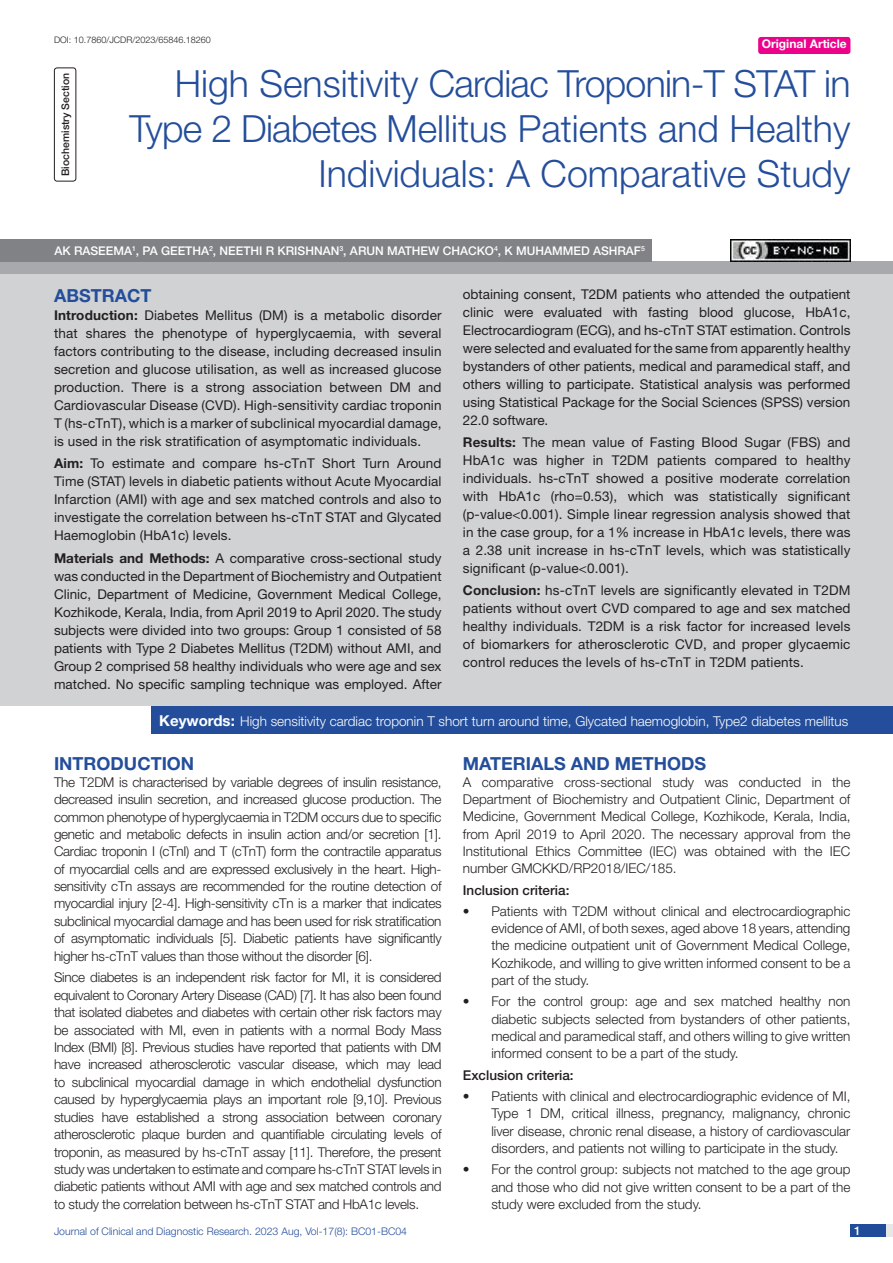
<style>
.page{position:relative;width:893px;height:1263px;background:#fff}
.page>*{position:absolute;margin:0;border:0;box-sizing:border-box;transform-origin:0 0}
.t1{font:300 37.5px/45px "Helvetica Neue";color:#244e9b;text-align:right}
.Heading{font:700 18px "Helvetica Neue";color:#244e9b}
.Abstract_head{font:700 18px "Helvetica Neue";color:#244e9b}
.Abstract_Text{font:13.5px/18px "Helvetica Neue";letter-spacing:.01em;color:#231f20;text-align:justify}
.Body_text{font:300 13.5px/17.4px "Helvetica Neue";letter-spacing:-.02em;color:#231f20;text-align:justify}
.NO_TAB{font:300 13.5px/17.2px "Helvetica Neue";color:#231f20;text-align:justify}
.Key_words{font:300 13.5px "Helvetica Neue";color:#fff}
.Body_text-2{font:500 13.5px "Helvetica Neue";color:#231f20}
.Author{font:500 12px "Helvetica Neue";color:#fff}
.t2{font:700 12px "Helvetica Neue";color:#fff}
.t3{font:300 10.5px "Helvetica Neue";color:#244e9b}
.section{font:500 10.5px "Helvetica Neue";color:#231f20}
.DOI{font:300 9px "Helvetica Neue";color:#231f20}
.s1{font-weight:700}
.s2{font-weight:700;font-size:15px}
</style>
<div class="page">
<div style="left:850px;top:1224px;width:43px;height:13px;background:#e6e7e9"></div>
<div style="left:850px;top:1224px;width:35px;height:13px;background:#214c99"></div>
<div style="left:758px;top:37px;width:92px;height:17px;background:#ed028c;border-radius:3px"></div>
<div style="left:54px;top:67px;width:22px;height:114px;border:1px solid #231f20;border-radius:3px"></div>
<div style="left:151px;top:706px;width:742px;height:28px;background:#244e9b"></div>
<div style="left:0;top:262px;width:893px;height:12px;background:#a8a9ad"></div>
<div style="left:0;top:239px;width:652px;height:23px;background:#808285"></div>
<div style="left:0;top:274px;width:893px;height:432px;background:#d1d2d4"></div>
<img style="left:730px;top:239px;width:120px;height:23px">
<p class="DOI" style="left:54px;top:35px;width:158px">DOI: 10.7860/JCDR/2023/65846.18260</p>
<p class="t2" style="left:762px;top:37px;width:87px">Original Article</p>
<p class="section" style="left:59px;top:176px;width:104px;rotate:-90deg">BIOCHEMISTRY SECTION</p>
<p class="t1" style="left:130px;top:60px;width:722px">High Sensitivity Cardiac Troponin-T STAT in<br>Type 2 Diabetes Mellitus Patients and Healthy<br>Individuals: A Comparative Study</p>
<p class="Author" style="left:54px;top:244px;width:37px">AK RASEE</p>
<p class="Author" style="left:113px;top:244px;width:123px">MA<sup>1</sup>, PA GEETHA<sup>2</sup>, NEETHI</p>
<p class="Author" style="left:266px;top:244px;width:29px">R KRISHNAN</p>
<p class="Author" style="left:339px;top:244px;width:57px"><sup>3</sup>, ARUN MATHE</p>
<p class="Author" style="left:428px;top:244px;width:33px">W CHACK</p>
<p class="Author" style="left:485px;top:244px;width:126px">O<sup>4</sup>, K MUHAMMED ASHRA</p>
<p class="Author" style="left:634px;top:244px;width:13px">F<sup>5</sup></p>
<p class="Abstract_head" style="left:54px;top:284px;width:99px">ABSTRACT</p>
<p class="Abstract_Text" style="left:54px;top:306px;width:389px"><span class="s1">Introduction:</span> Diabetes Mellitus (DM) is a metabolic disorder that shares the phenotype of hyperglycaemia, with several factors contributing to the disease, including decreased insulin secretion and glucose utilisation, as well as increased glucose production. There is a strong association between DM and Cardiovascular Disease (CVD). High-sensitivity cardiac troponin T (hs-cTnT), which is a marker of subclinical myocardial damage, is used in the risk stratification of asymptomatic individuals.</p>
<p class="Abstract_Text" style="left:54px;top:454px;width:389px"><span class="s1">Aim:</span> To estimate and compare hs-cTnT Short Turn Around Time (STAT) levels in diabetic patients without Acute Myocardial Infarction (AMI) with age and sex matched controls and also to investigate the correlation between hs-cTnT STAT and Glycated Haemoglobin (HbA1c) levels.</p>
<p class="Abstract_Text" style="left:54px;top:548px;width:389px"><span class="s1">Materials and Methods:</span> A comparative cross-sectional study was conducted in the Department of Biochemistry and Outpatient Clinic, Department of Medicine, Government Medical College, Kozhikode, Kerala, India, from April 2019 to April 2020. The study subjects were divided into two groups: Group 1 consisted of 58 patients with Type 2 Diabetes Mellitus (T2DM) without AMI, and Group 2 comprised 58 healthy individuals who were age and sex matched. No specific sampling technique was employed. After</p>
<p class="Abstract_Text" style="left:463px;top:285px;width:389px">obtaining consent, T2DM patients who attended the outpatient clinic were evaluated with fasting blood glucose, HbA1c, Electrocardiogram (ECG), and hs-cTnT STAT estimation. Controls were selected and evaluated for the same from apparently healthy bystanders of other patients, medical and paramedical staff, and others willing to participate. Statistical analysis was performed using Statistical Package for the Social Sciences (SPSS) version 22.0 software.</p>
<p class="Abstract_Text" style="left:463px;top:433px;width:389px"><span class="s1">Results:</span> The mean value of Fasting Blood Sugar (FBS) and HbA1c was higher in T2DM patients compared to healthy individuals. hs-cTnT showed a positive moderate correlation with HbA1c (rho=0.53), which was statistically significant (p-value&lt;0.001). Simple linear regression analysis showed that in the case group, for a 1% increase in HbA1c levels, there was a 2.38 unit increase in hs-cTnT levels, which was statistically significant (p-value&lt;0.001).</p>
<p class="Abstract_Text" style="left:463px;top:581px;width:389px"><span class="s1">Conclusion:</span> hs-cTnT levels are significantly elevated in T2DM patients without overt CVD compared to age and sex matched healthy individuals. T2DM is a risk factor for increased levels of biomarkers for atherosclerotic CVD, and proper glycaemic control reduces the levels of hs-cTnT in T2DM patients.</p>
<p class="Key_words" style="left:159px;top:713px;width:690px"><span class="s2">Keywords:</span> High sensitivity cardiac troponin T short turn around time, Glycated haemoglobin, Type2 diabetes mellitus</p>
<p class="Heading" style="left:54px;top:752px;width:142px">INTRODUCTION</p>
<p class="Body_text" style="left:54px;top:773px;width:389px">The T2DM is characterised by variable degrees of insulin resistance, decreased insulin secretion, and increased glucose production. The common phenotype of hyperglycaemia in T2DM occurs due to specific genetic and metabolic defects in insulin action and/or secretion [1].<br>Cardiac troponin I (cTnI) and T (cTnT) form the contractile apparatus of myocardial cells and are expressed exclusively in the heart. High&shy;sensitivity cTn assays are recommended for the routine detection of myocardial injury [2-4]. High-sensitivity cTn is a marker that indicates subclinical myocardial damage and has been used for risk stratification of asymptomatic individuals [5]. Diabetic patients have significantly higher hs-cTnT values than those without the disorder [6].</p>
<p class="Body_text" style="left:54px;top:968px;width:389px">Since diabetes is an independent risk factor for MI, it is considered equivalent to Coronary Artery Disease (CAD) [7]. It has also been found that isolated diabetes and diabetes with certain other risk factors may be associated with MI, even in patients with a normal Body Mass Index (BMI) [8]. Previous studies have reported that patients with DM have increased atherosclerotic vascular disease, which may lead to subclinical myocardial damage in which endothelial dysfunction caused by hyperglycaemia plays an important role [9,10]. Previous studies have established a strong association between coronary atherosclerotic plaque burden and quantifiable circulating levels of troponin, as measured by hs-cTnT assay [11]. Therefore, the present study was undertaken to estimate and compare hs-cTnT STAT levels in diabetic patients without AMI with age and sex matched controls and to study the correlation between hs-cTnT STAT and HbA1c levels.</p>
<p class="Heading" style="left:463px;top:752px;width:243px">MATERIALS AND METHODs</p>
<p class="Body_text" style="left:463px;top:773px;width:389px">A comparative cross-sectional study was conducted in the Department of Biochemistry and Outpatient Clinic, Department of Medicine, Government Medical College, Kozhikode, Kerala, India, from April 2019 to April 2020. The necessary approval from the Institutional Ethics Committee (IEC) was obtained with the IEC number GMCKKD/RP2018/IEC/185.</p>
<p class="Body_text-2" style="left:463px;top:882px;width:108px">INCLUSION CRITERIA:</p>
<p class="NO_TAB" style="left:491px;top:902px;width:361px;text-indent:-29px">• Patients with T2DM without clinical and electrocardiographic evidence of AMI, of both sexes, aged above 18 years, attending the medicine outpatient unit of Government Medical College, Kozhikode, and willing to give written informed consent to be a part of the study.</p>
<p class="NO_TAB" style="left:491px;top:992px;width:361px;text-indent:-29px">• For the control group: age and sex matched healthy non diabetic subjects selected from bystanders of other patients, medical and paramedical staff, and others willing to give written informed consent to be a part of the study.</p>
<p class="Body_text-2" style="left:463px;top:1067px;width:112px">EXCLUSION CRITERIA:</p>
<p class="NO_TAB" style="left:491px;top:1087px;width:361px;text-indent:-29px">• Patients with clinical and electrocardiographic evidence of MI, Type 1 DM, critical illness, pregnancy, malignancy, chronic liver disease, chronic renal disease, a history of cardiovascular disorders, and patients not willing to participate in the study.</p>
<p class="NO_TAB" style="left:491px;top:1160px;width:361px;text-indent:-29px">• For the control group: subjects not matched to the age group and those who did not give written consent to be a part of the study were excluded from the study.</p>
<p class="t3" style="left:54px;top:1225px;width:355px">Journal of Clinical and Diagnostic Research. 2023 Aug, Vol-17(8): BC01-BC04</p>
<p class="Author" style="left:854px;top:1223px;width:8px">1</p>
</div>
